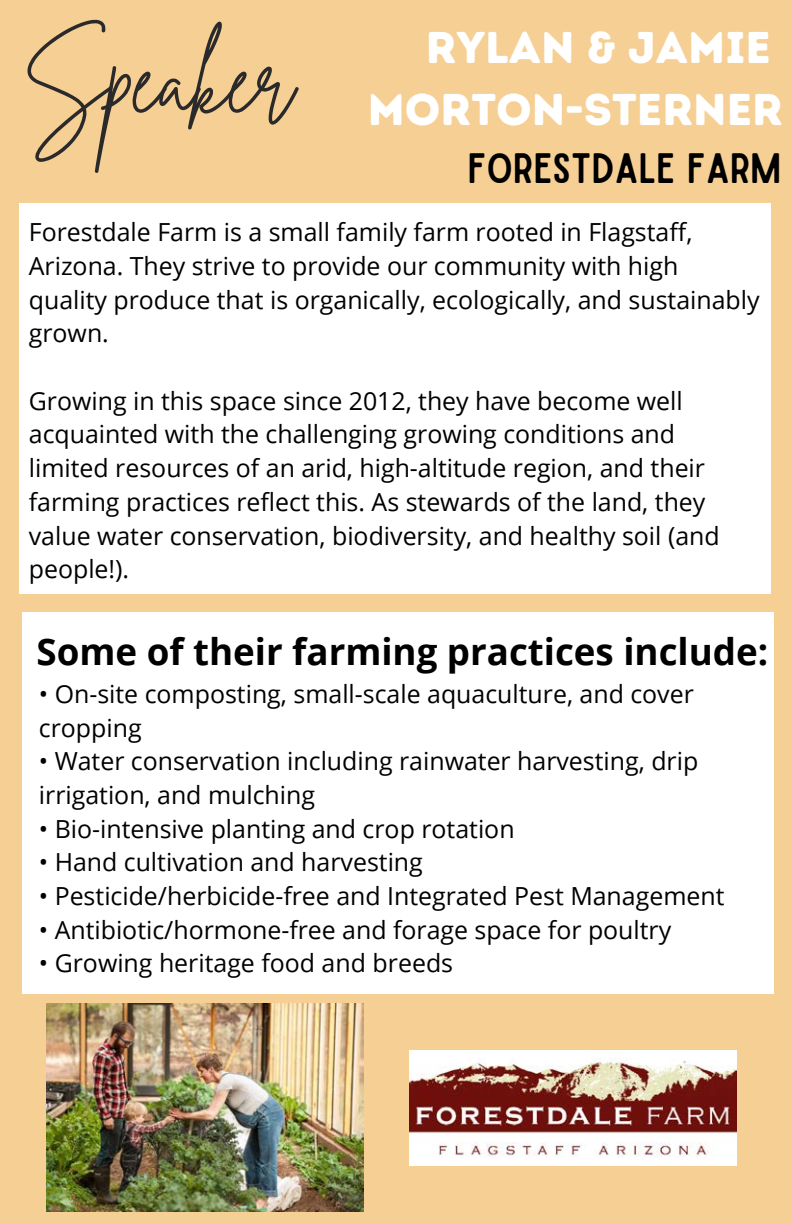
<style>
.page{position:relative;width:792px;height:1224px;background:#f6cf95}
.page>*{position:absolute;margin:0;border:0;box-sizing:border-box;transform-origin:0 0}
.t1{font:91.2px "Brittany Signature";color:#2a2a2a}
.t2{font:44.4px/61.6px "Intro Rust Base";color:#fff;text-align:right}
.t3{font:40.6px "Sailors";color:#000}
.t4{font:700 36.8px "Open Sans";color:#000}
.t5{font:25px/33.6px "Open Sans";color:#000}
</style>
<div class="page">
<div style="left:19px;top:203px;width:751px;height:390px;background:#fff"></div>
<div style="left:22px;top:612px;width:751px;height:381px;background:#fff"></div>
<img style="left:410px;top:1050px;width:327px;height:116px">
<img style="left:47px;top:1003px;width:316px;height:209px">
<h1 class="t1" style="left:22px;top:21px;width:274px">Speaker</h1>
<h2 class="t2" style="left:368px;top:17px;width:417px">RYLAN &amp; JAMIE<br>MORTON-STERNER</h2>
<h3 class="t3" style="left:468px;top:154px;width:315px">FORESTDALE FARM</h3>
<p class="t5" style="left:29px;top:215px;width:732px">Forestdale Farm is a small family farm rooted in Flagstaff, Arizona. They strive to provide our community with high quality produce that is organically, ecologically, and sustainably grown.</p>
<p class="t5" style="left:29px;top:383px;width:692px">Growing in this space since 2012, they have become well acquainted with the challenging growing conditions and limited resources of an arid, high-altitude region, and their farming practices reflect this. As stewards of the land, they value water conservation, biodiversity, and healthy soil (and people!).</p>
<h3 class="t4" style="left:37px;top:626px;width:733px">Some of their farming practices include:</h3>
<p class="t5" style="left:39px;top:676px;width:656px">• On-site composting, small-scale aquaculture, and cover cropping</p>
<p class="t5" style="left:39px;top:744px;width:661px">• Water conservation including rainwater harvesting, drip irrigation, and mulching</p>
<p class="t5" style="left:39px;top:811px;width:477px">• Bio-intensive planting and crop rotation</p>
<p class="t5" style="left:39px;top:845px;width:385px">• Hand cultivation and harvesting</p>
<p class="t5" style="left:39px;top:878px;width:687px">• Pesticide/herbicide-free and Integrated Pest Management</p>
<p class="t5" style="left:39px;top:912px;width:634px">• Antibiotic/hormone-free and forage space for poultry</p>
<p class="t5" style="left:39px;top:946px;width:416px">• Growing heritage food and breeds</p>
</div>
